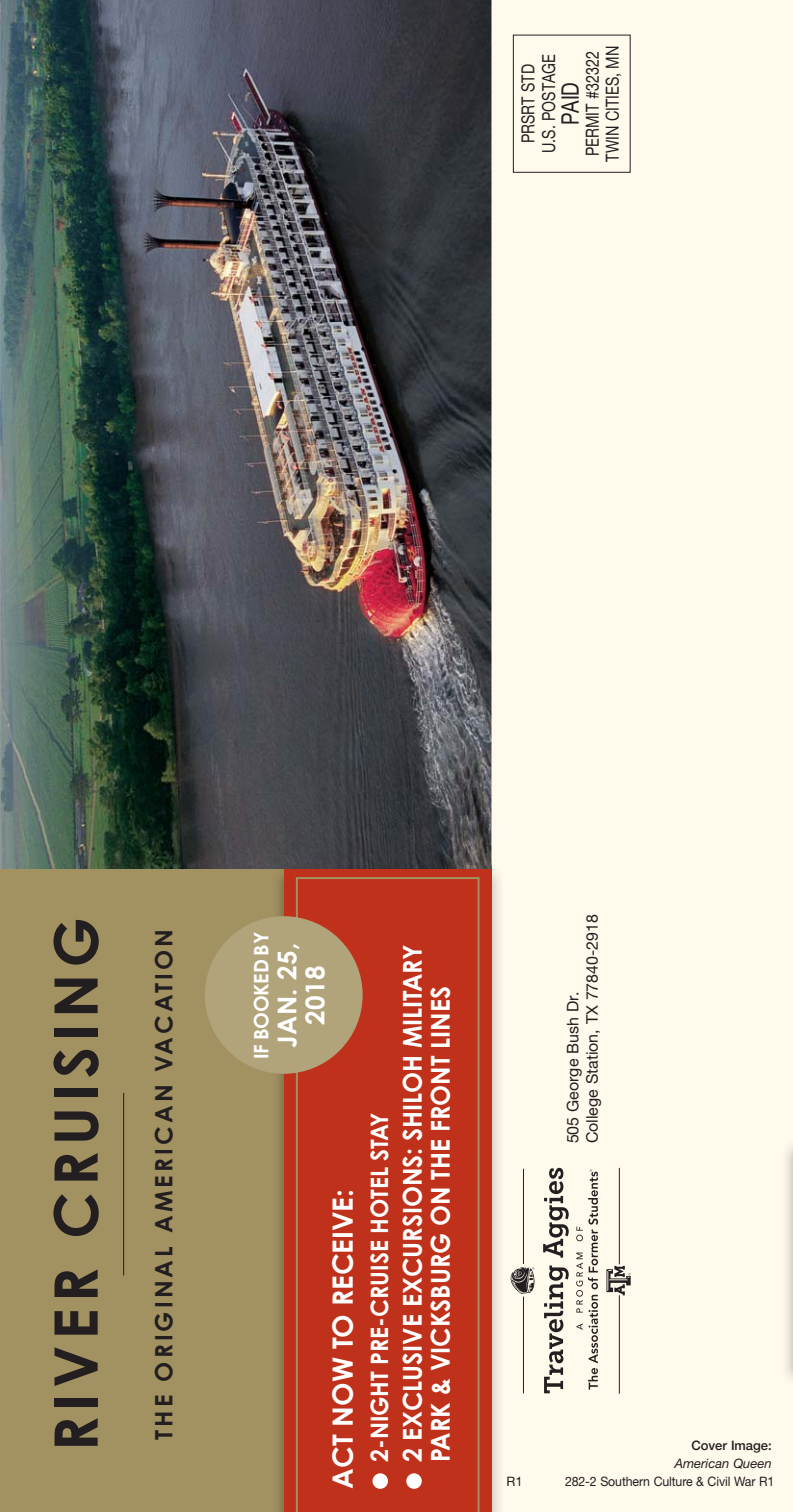
<style>
.page{position:relative;width:793px;height:1512px;background:#fff}
.page>*{position:absolute;margin:0;border:0;box-sizing:border-box;transform-origin:0 0}
.t1{font:700 60px "Century Gothic Std";letter-spacing:.1em;color:#231f20}
.t2{font:700 28px "Century Gothic Std";color:#fff}
.t3{font:700 26px/28px "Century Gothic Std";color:#fff;scale:.96 1}
.t4{font:700 26px/28px "Century Gothic Std";letter-spacing:.02em;color:#fff;text-align:center}
.t5{font:700 24px "Century Gothic Std";letter-spacing:.13em;color:#231f20}
.t6{font:700 24px "Century Gothic Std";color:#fff;scale:.96 1}
.t7{font:24px "Helvetica Neue";color:#231f20;scale:.8 1}
.t8{font:700 20px "Century Gothic Std";letter-spacing:-.01em;color:#fff}
.t9{font:18px/20.4px "Helvetica Neue LT Std";color:#231f20;text-align:center;scale:.8 1}
.t10{font:16px/19.2px "Helvetica Neue LT Std";color:#231f20}
.t11{font:13px "Helvetica Neue LT Std";letter-spacing:-.01em;color:#231f20;scale:.95 1}
.t12{font:italic 13px "Helvetica Neue LT Std";color:#231f20}
.t13{font:500 13px "Helvetica Neue";color:#231f20}
.t14{font:13px "Helvetica Neue LT Std";letter-spacing:-.01em;color:#231f20}
</style>
<div class="page">
<div style="left:0;top:0;width:792px;height:1512px;background:#fffaec"></div>
<img style="left:0;top:0;width:491px;height:869px">
<div style="left:0;top:869px;width:491px;height:643px;background:#a29161"></div>
<hr style="left:123px;top:1093px;width:1px;height:183px;background:#231f20">
<img style="left:272px;top:865px;width:227px;height:647px">
<div style="left:284px;top:869px;width:207px;height:643px;background:#bf311a"></div>
<svg style="left:296px;top:877px;width:183px;height:635px"></svg>
<div style="left:372px;top:1473px;width:16px;height:16px;background:#fff;border-radius:50%"></div>
<div style="left:406px;top:1473px;width:15px;height:16px;background:#fff;border-radius:50%"></div>
<div style="left:207px;top:919px;width:153px;height:152px;background:#b1a37a;border-radius:50%"></div>
<div style="left:205px;top:916px;width:157px;height:158px;border:5px solid #b1a37a;border-radius:50%"></div>
<div style="left:512px;top:35px;width:118px;height:138px;border:1px solid #231f20"></div>
<hr style="left:618px;top:1295px;width:1px;height:99px;background:#231f20">
<hr style="left:618px;top:1168px;width:1px;height:96px;background:#231f20">
<hr style="left:523px;top:1297px;width:1px;height:96px;background:#231f20">
<hr style="left:523px;top:1169px;width:1px;height:95px;background:#231f20">
<svg style="left:544px;top:1266px;width:24px;height:127px"></svg>
<svg style="left:543px;top:1168px;width:25px;height:90px"></svg>
<svg style="left:576px;top:1169px;width:21px;height:221px"></svg>
<svg style="left:510px;top:1267px;width:25px;height:27px"></svg>
<svg style="left:606px;top:1266px;width:24px;height:29px"></svg>
<p class="t9" style="left:584px;top:162px;width:146px;text-align:left;rotate:-90deg">PERMIT #32322<br>TWIN CITIES, MN</p>
<p class="t9" style="left:520px;top:153px;width:125px;rotate:-90deg">PRSRT STD<br>U.S. POSTAGE</p>
<p class="t7" style="left:555px;top:125px;width:56px;rotate:-90deg">PAID</p>
<h1 class="t1" style="left:54px;top:1451px;width:535px;rotate:-90deg">RIVER CRUISING</h1>
<p class="t5" style="left:155px;top:1440px;width:513px;rotate:-90deg">THE ORIGINAL AMERICAN VACATION</p>
<p class="t8" style="left:254px;top:1059px;width:129px;rotate:-90deg">IF BOOKED BY</p>
<p class="t4" style="left:276px;top:1048px;width:107px;rotate:-90deg">JAN. 25,<br>2018</p>
<p class="t2" style="left:332px;top:1489px;width:301px;rotate:-90deg">ACT NOW TO RECEIVE:</p>
<p class="t6" style="left:370px;top:1462px;width:366px;rotate:-90deg">2-NIGHT PRE-CRUISE HOTEL STAY</p>
<p class="t3" style="left:401px;top:1462px;width:541px;rotate:-90deg">2 EXCLUSIVE EXCURSIONS: SHILOH MILITARY<br>PARK &amp; VICKSBURG ON THE FRONT LINES</p>
<p class="t10" style="left:565px;top:1143px;width:231px;rotate:-90deg">505 George Bush Dr.<br>College Station, TX 77840-2918</p>
<p class="t14" style="left:506px;top:1477px;width:18px">R1</p>
<p class="t13" style="left:691px;top:1437px;width:82px">Cover Image:</p>
<p class="t12" style="left:674px;top:1456px;width:99px">American Queen</p>
<p class="t11" style="left:564px;top:1477px;width:221px">282-2 Southern Culture &amp; Civil War R1</p>
</div>
